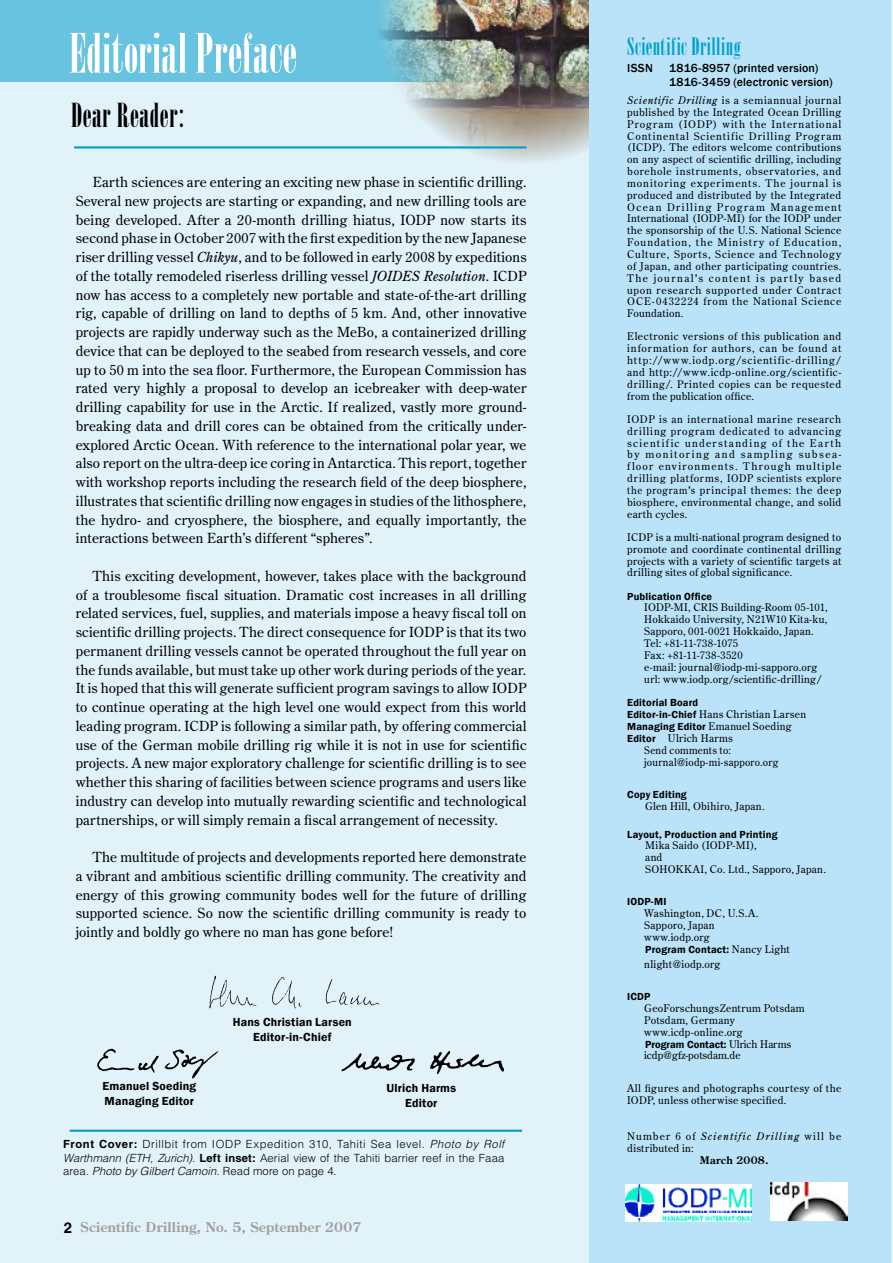
<style>
.page{position:relative;width:893px;height:1263px;background:#fff}
.page>*{position:absolute;margin:0;border:0;box-sizing:border-box;transform-origin:0 0}
.t1{font:54px "Onyx MT Std";letter-spacing:.01em;color:#fff}
.t2{font:33px "Onyx MT Std";letter-spacing:.025em;color:#000}
.t3{font:24px "Onyx MT Std";letter-spacing:.03em;color:#00a0cd}
.t4{font:13.8px/18.8px "Century Old Style Std";letter-spacing:.015em;color:#000;text-align:justify}
.t5{font:700 13.5px "Century Old Style Std";letter-spacing:.02em;color:#9f9fa0}
.t6{font:600 12px/15px "Franklin Gothic";letter-spacing:.015em;color:#000;text-align:center}
.t7{font:500 12px/13.5px "Franklin Gothic";letter-spacing:.015em;color:#000}
.t8{font:300 11.25px/13.5px "Helvetica LT Std";letter-spacing:.005em;color:#000;text-align:justify}
.t9{font:10.5px/11.9px "Century Old Style Std";letter-spacing:.03em;color:#000}
.t10{font:600 10.5px "Franklin Gothic";letter-spacing:.02em;color:#000}
.t11{font:600 10.5px "Franklin Gothic";color:#000}
.t12{font:10.5px "Century Old Style Std";color:#000}
.t13{font:700 10.5px "Century Old Style Std";letter-spacing:.025em;color:#000}
.s1{font-style:italic}
.s2{font-family:"Helvetica LT Std";font-weight:700}
.s3{font-family:"Franklin Gothic";font-weight:600}
.s4{font-family:"Century Old Style Std";font-weight:400}
.s5{font-weight:700}
</style>
<div class="page">
<div style="left:0;top:74px;width:645px;height:1189px;background:#e2f2f9"></div>
<div style="left:0;top:0;width:662px;height:81px;background:#68c3e0"></div>
<img style="left:376px;top:0;width:214px;height:164px">
<div style="left:590px;top:0;width:303px;height:1263px;background:#bae3f9"></div>
<hr style="left:74px;top:146px;width:452px;height:3px;background:#00a0cd">
<hr style="left:891px;top:0;width:2px;height:1263px;background:#dff2fc">
<img style="left:625px;top:1184px;width:127px;height:37px">
<img style="left:771px;top:1182px;width:76px;height:38px">
<hr style="left:70px;top:1130px;width:452px;height:2px;background:#00a0cd">
<img style="left:209px;top:975px;width:171px;height:34px">
<img style="left:341px;top:1051px;width:162px;height:23px">
<img style="left:97px;top:1048px;width:121px;height:31px">
<h1 class="t1" style="left:69px;top:22px;width:229px">Editorial Preface</h1>
<h3 class="t3" style="left:627px;top:33px;width:115px">Scientific Drilling</h3>
<p class="t7" style="left:627px;top:61px;width:27px">ISSN</p>
<p class="t7" style="left:669px;top:61px;width:165px">1816-8957 (printed version)<br>1816-3459 (electronic version)</p>
<h2 class="t2" style="left:71px;top:96px;width:114px">Dear Reader:</h2>
<p class="t9" style="left:627px;top:94px;width:216px;text-align:justify"><span class="s1">Scientific Drilling</span> is a semiannual journal published by the Integrated Ocean Drilling Program (IODP) with the International Continental Scientific Drilling Program (ICDP). The editors welcome contributions on any aspect of scientific drilling, including borehole instruments, observatories, and monitoring experiments. The journal is produced and distributed by the Integrated Ocean Drilling Program Management International (IODP-MI) for the IODP under the sponsorship of the U.S. National Science Foundation, the Ministry of Education, Culture, Sports, Science and Technology of Japan, and other participating countries.<br>The journal<span class="s2">’</span>s content is partly based upon research supported under Contract OCE-0432224 from the National Science Foundation.</p>
<p class="t9" style="left:627px;top:331px;width:216px;text-align:justify">Electronic versions of this publication and information for authors, can be found at http://www.iodp.org/scientific-drilling/ and http://www.icdp-online.org/scientific&shy;drilling/. Printed copies can be requested from the publication office.</p>
<p class="t9" style="left:627px;top:413px;width:216px;text-align:justify">IODP is an international marine research drilling program dedicated to advancing scientific understanding of the Earth by monitoring and sampling subsea&shy;floor environments. Through multiple drilling platforms, IODP scientists explore the program<span class="s2">’</span>s principal themes: the deep biosphere, environmental change, and solid earth cycles.</p>
<p class="t9" style="left:627px;top:531px;width:216px;text-align:justify">ICDP is a multi-national program designed to promote and coordinate continental drilling projects with a variety of scientific targets at drilling sites of global significance.</p>
<p class="t10" style="left:627px;top:590px;width:87px">Publication Office</p>
<p class="t9" style="left:644px;top:602px;width:185px">IODP-MI, CRIS Building-Room 05-101, Hokkaido University, N21W10 Kita-ku, Sapporo, 001-0021 Hokkaido, Japan.<br>Tel: +81-11-738-1075<br>Fax: +81-11-738-3520<br>e-mail: journal@iodp-mi-sapporo.org url: www.iodp.org/scientific-drilling/</p>
<p class="t10" style="left:627px;top:696px;width:73px">Editorial Board</p>
<p class="t9" style="left:627px;top:708px;width:180px"><span class="s3">Editor-in-Chief</span> Hans Christian Larsen</p>
<p class="t10" style="left:627px;top:720px;width:166px">Managing Editor <span class="s4">Emanuel Soeding</span></p>
<p class="t9" style="left:644px;top:732px;width:136px;text-indent:-17px"><span class="s3">Editor</span> Ulrich Harms<br>Send comments to: journal@iodp-mi-sapporo.org</p>
<p class="t10" style="left:627px;top:788px;width:61px">Copy Editing</p>
<p class="t9" style="left:645px;top:800px;width:121px">Glen Hill, Obihiro, Japan.</p>
<p class="t10" style="left:627px;top:828px;width:152px">Layout, Production and Printing</p>
<p class="t9" style="left:645px;top:839px;width:182px">Mika Saido (IODP-MI),<br>and<br>SOHOKKAI, Co. Ltd., Sapporo, Japan.</p>
<p class="t10" style="left:627px;top:895px;width:41px">IODP-MI</p>
<p class="t9" style="left:644px;top:907px;width:116px">Washington, DC, U.S.A.<br>Sapporo, Japan www.iodp.org</p>
<p class="t10" style="left:645px;top:943px;width:146px">Program Contact: <span class="s4">Nancy Light</span></p>
<p class="t9" style="left:644px;top:958px;width:78px">nlight@iodp.org</p>
<p class="t10" style="left:627px;top:990px;width:25px">ICDP</p>
<p class="t9" style="left:644px;top:1002px;width:162px">GeoForschungsZentrum Potsdam<br>Potsdam, Germany www.icdp-online.org</p>
<p class="t11" style="left:645px;top:1038px;width:148px">Program Contact: <span class="s4">Ulrich Harms</span></p>
<p class="t12" style="left:644px;top:1049px;width:98px">icdp@gfz-potsdam.de</p>
<p class="t9" style="left:627px;top:1082px;width:216px">All figures and photographs courtesy of the<br>IODP, unless otherwise specified.</p>
<p class="t9" style="left:627px;top:1130px;width:216px">Number 6 of <span class="s1">Scientific Drilling</span> will be distributed in:</p>
<p class="t13" style="left:700px;top:1153px;width:70px">March 2008.</p>
<p class="t4" style="left:76px;top:172px;width:452px;text-indent:17px">Earth sciences are entering an exciting new phase in scientific drilling.<br>Several new projects are starting or expanding, and new drilling tools are being developed. After a 20-month drilling hiatus, IODP now starts its second phase in October 2007 with the first expedition by the new Japanese riser drilling vessel <span class="s1">Chikyu</span>, and to be followed in early 2008 by expeditions of the totally remodeled riserless drilling vessel <span class="s1">JOIDES Resolution</span>. ICDP now has access to a completely new portable and state-of-the-art drilling rig, capable of drilling on land to depths of 5 km. And, other innovative projects are rapidly underway such as the MeBo, a containerized drilling device that can be deployed to the seabed from research vessels, and core up to 50 m into the sea floor. Furthermore, the European Commission has rated very highly a proposal to develop an icebreaker with deep-water drilling capability for use in the Arctic. If realized, vastly more ground&shy;breaking data and drill cores can be obtained from the critically under&shy;explored Arctic Ocean. With reference to the international polar year, we also report on the ultra-deep ice coring in Antarctica. This report, together with workshop reports including the research field of the deep biosphere, illustrates that scientific drilling now engages in studies of the lithosphere, the hydro- and cryosphere, the biosphere, and equally importantly, the interactions between Earth’s different “spheres”.</p>
<p class="t4" style="left:76px;top:566px;width:452px;text-indent:17px">This exciting development, however, takes place with the background of a troublesome fiscal situation. Dramatic cost increases in all drilling related services, fuel, supplies, and materials impose a heavy fiscal toll on scientific drilling projects. The direct consequence for IODP is that its two permanent drilling vessels cannot be operated throughout the full year on the funds available, but must take up other work during periods of the year.<br>It is hoped that this will generate sufficient program savings to allow IODP to continue operating at the high level one would expect from this world leading program. ICDP is following a similar path, by offering commercial use of the German mobile drilling rig while it is not in use for scientific projects. A new major exploratory challenge for scientific drilling is to see whether this sharing of facilities between science programs and users like industry can develop into mutually rewarding scientific and technological partnerships, or will simply remain a fiscal arrangement of necessity.</p>
<p class="t4" style="left:76px;top:847px;width:452px;text-indent:17px">The multitude of projects and developments reported here demonstrate a vibrant and ambitious scientific drilling community. The creativity and energy of this growing community bodes well for the future of drilling supported science. So now the scientific drilling community is ready to jointly and boldly go where no man has gone before!</p>
<p class="t6" style="left:233px;top:1014px;width:120px">Hans Christian Larsen<br>Editor-in-Chief</p>
<p class="t6" style="left:102px;top:1078px;width:95px;text-align:left">Emanuel Soeding<br>Managing Editor</p>
<p class="t8" style="left:63px;top:1137px;width:443px"><span class="s5">Front Cover:</span> Drillbit from IODP Expedition 310, Tahiti Sea level. <span class="s1">Photo by Rolf Warthmann (ETH, Zurich)</span>. <span class="s5">Left inset:</span> Aerial view of the Tahiti barrier reef in the Faaa area. <span class="s1">Photo by Gilbert Camoin</span>. Read more on page 4.</p>
<p class="t6" style="left:387px;top:1080px;width:71px">Ulrich Harms<br>Editor</p>
<p class="t5" style="left:80px;top:1218px;width:282px">Scientific Drilling, No. 5, September 2007</p>
</div>
